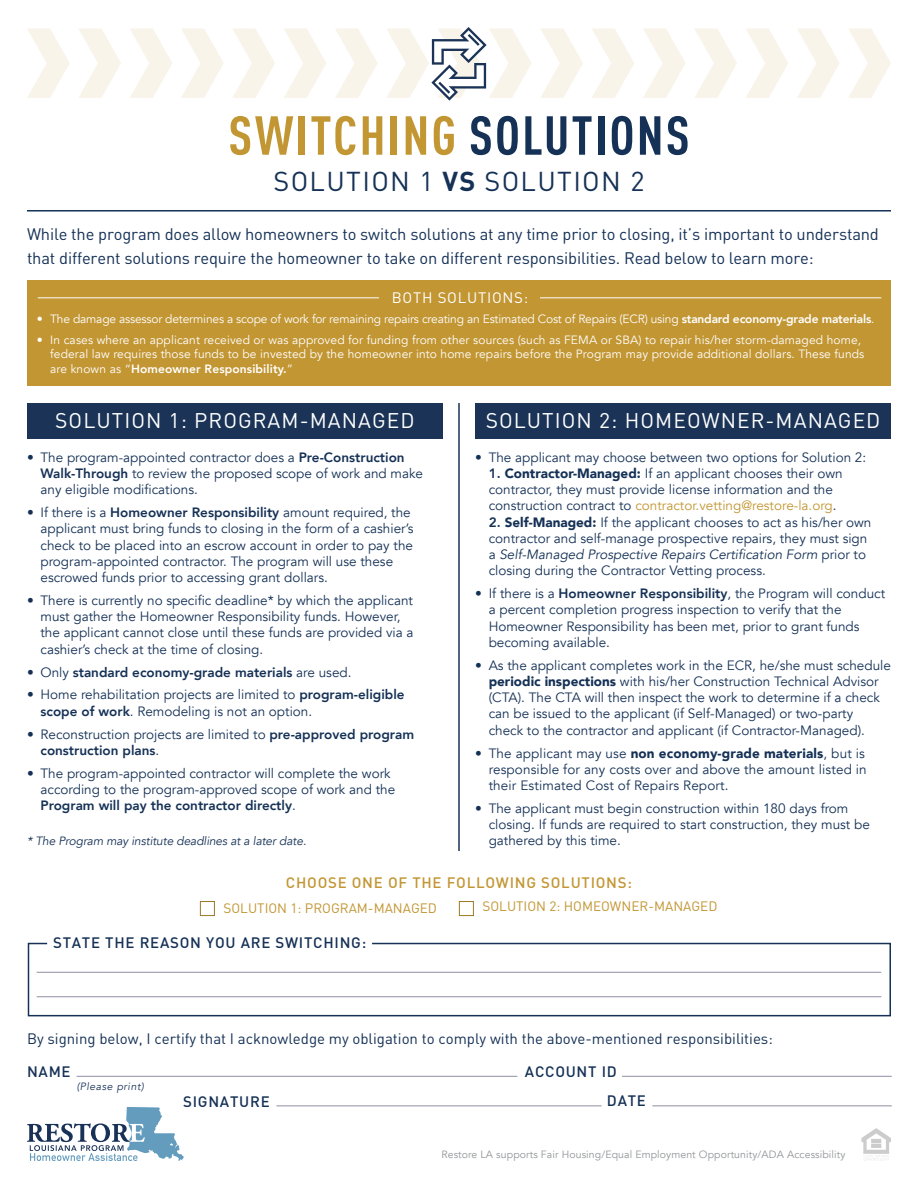
<style>
.page{position:relative;width:918px;height:1188px;background:#fff}
.page>*{position:absolute;margin:0;border:0;box-sizing:border-box;transform-origin:0 0}
.t1{font:700 condensed 54px "DIN Pro";letter-spacing:.04em;color:#c29733}
.t2{font:27px "DIN";letter-spacing:.05em;color:#153156}
.t3{font:21px "DIN";letter-spacing:.05em;color:#fff}
.t4{font:16.5px/24px "DIN";letter-spacing:-.01em;color:#153156}
.t5{font:15px "DIN";color:#153156}
.t6{font:500 15px "DIN";letter-spacing:.05em;color:#153156}
.t7{font:500 15px "DIN";letter-spacing:.05em;color:#c29633}
.t8{font:15px "DIN";letter-spacing:.05em;color:#fff}
.t9{font:13.5px/16.2px "Avenir";color:#153156}
.t10{font:13.5px "DIN";color:#c29633}
.t11{font:800 13.5px "Avenir";color:#153156}
.t12{font:12px/14.4px "Avenir";letter-spacing:.01em;color:#fff}
.t13{font:12px "Avenir";letter-spacing:-.015em;color:#fff}
.t14{font:italic 12px "Avenir";letter-spacing:-.01em;color:#153156}
.Body{font:10.5px "Avenir";letter-spacing:.01em;color:#939598}
.t15{font:italic 10.5px "Avenir";letter-spacing:.05em;color:#1a3357}
.s1{color:#153156}
.s2{font-weight:700}
.s3{font-weight:800}
.s4{font-weight:400}
.s5{font-weight:900}
.s6{color:#c29733}
.s7{font-style:italic}
</style>
<div class="page">
<div style="left:27px;top:281px;width:864px;height:105px;background:#c29633"></div>
<svg style="left:27px;top:29px;width:43px;height:69px"></svg>
<svg style="left:79px;top:29px;width:42px;height:69px"></svg>
<svg style="left:130px;top:29px;width:42px;height:69px"></svg>
<svg style="left:181px;top:29px;width:43px;height:69px"></svg>
<svg style="left:233px;top:29px;width:42px;height:69px"></svg>
<svg style="left:284px;top:29px;width:42px;height:69px"></svg>
<svg style="left:335px;top:29px;width:43px;height:69px"></svg>
<svg style="left:541px;top:29px;width:42px;height:69px"></svg>
<svg style="left:592px;top:29px;width:42px;height:69px"></svg>
<svg style="left:643px;top:29px;width:42px;height:69px"></svg>
<svg style="left:695px;top:29px;width:42px;height:69px"></svg>
<svg style="left:746px;top:29px;width:42px;height:69px"></svg>
<svg style="left:797px;top:29px;width:42px;height:69px"></svg>
<svg style="left:849px;top:29px;width:42px;height:69px"></svg>
<div style="left:27px;top:403px;width:416px;height:36px;background:#1a3357"></div>
<div style="left:475px;top:403px;width:416px;height:36px;background:#1a3357"></div>
<hr style="left:27px;top:210px;width:864px;height:2px;background:#153156">
<hr style="left:77px;top:1076px;width:440px;height:1px;background:#8d8ea3">
<hr style="left:276px;top:1105px;width:326px;height:1px;background:#8d8ea3">
<hr style="left:622px;top:1076px;width:270px;height:1px;background:#8d8ea3">
<hr style="left:652px;top:1105px;width:240px;height:1px;background:#8d8ea3">
<hr style="left:458px;top:403px;width:2px;height:448px;background:#1a3357">
<svg style="left:27px;top:1107px;width:157px;height:54px"></svg>
<svg style="left:861px;top:1128px;width:30px;height:33px"></svg>
<svg style="left:387px;top:27px;width:145px;height:74px"></svg>
<svg style="left:27px;top:942px;width:864px;height:75px"></svg>
<div style="left:200px;top:901px;width:15px;height:15px;background:#fff;border:1px solid #9c7a25"></div>
<div style="left:459px;top:901px;width:15px;height:15px;background:#fff;border:1px solid #9c7a25"></div>
<hr style="left:38px;top:297px;width:341px;height:1px;background:#fff">
<hr style="left:540px;top:297px;width:341px;height:1px;background:#fff">
<p class="t1" style="left:228px;top:95px;width:463px">SWITCHING <span class="s1">SOLUTIONS</span></p>
<p class="t2" style="left:274px;top:164px;width:372px">SOLUTION 1 <span class="s2">VS</span> SOLUTION 2</p>
<p class="t4" style="left:27px;top:221px;width:853px">While the program does allow homeowners to switch solutions at any time prior to closing, it’s important to understand that different solutions require the homeowner to take on different responsibilities. Read below to learn more:</p>
<p class="t8" style="left:392px;top:288px;width:138px">BOTH SOLUTIONS:</p>
<p class="t13" style="left:37px;top:311px;width:839px">• The damage assessor determines a scope of work for remaining repairs creating an Estimated Cost of Repairs (ECR) using <span class="s3">standard economy-grade materials</span>.</p>
<p class="t12" style="left:50px;top:333px;width:816px;text-indent:-14px">• In cases where an applicant received or was approved for funding from other sources (such as FEMA or SBA) to repair his/her storm-damaged home, federal law requires those funds to be invested by the homeowner into home repairs before the Program may provide additional dollars. These funds are known as “<span class="s3">Homeowner Responsibility.</span>”</p>
<p class="t3" style="left:55px;top:408px;width:361px">SOLUTION 1: PROGRAM-MANAGED</p>
<p class="t9" style="left:40px;top:449px;width:384px;text-indent:-14px">• The program-appointed contractor does a <span class="s3">Pre-Construction<br>Walk-Through</span> to review the proposed scope of work and make any eligible modifications.</p>
<p class="t9" style="left:40px;top:505px;width:374px;text-indent:-14px">• If there is a <span class="s3">Homeowner Responsibility</span> amount required, the applicant must bring funds to closing in the form of a cashier’s check to be placed into an escrow account in order to pay the program-appointed contractor. The program will use these escrowed funds prior to accessing grant dollars.</p>
<p class="t9" style="left:40px;top:592px;width:375px;text-indent:-14px">• There is currently no specific deadline* by which the applicant must gather the Homeowner Responsibility funds. However, the applicant cannot close until these funds are provided via a cashier’s check at the time of closing.</p>
<p class="t11" style="left:27px;top:661px;width:326px"><span class="s4">• Only</span> standard economy-grade materials <span class="s4">are used.</span></p>
<p class="t9" style="left:40px;top:687px;width:366px;text-indent:-14px">• Home rehabilitation projects are limited to <span class="s3">program-eligible scope of work</span>. Remodeling is not an option.</p>
<p class="t9" style="left:40px;top:726px;width:375px;text-indent:-14px">• Reconstruction projects are limited to <span class="s3">pre-approved program construction plans</span>.</p>
<p class="t9" style="left:40px;top:765px;width:356px;text-indent:-14px">• The program-appointed contractor will complete the work according to the program-approved scope of work and the<br><span class="s3">Program will pay the contractor directly</span>.</p>
<p class="t14" style="left:27px;top:834px;width:281px">* The Program may institute deadlines at a later date.</p>
<p class="t3" style="left:486px;top:408px;width:396px">SOLUTION 2: HOMEOWNER-MANAGED</p>
<p class="t9" style="left:475px;top:449px;width:393px">• The applicant may choose between two options for Solution 2:</p>
<p class="t9" style="left:489px;top:466px;width:356px"><span class="s3">1.</span> <span class="s5">Contractor-Managed:</span> If an applicant chooses their own contractor, they must provide license information and the construction contract to <span class="s6">contractor.vetting@restore-la.org</span>.</p>
<p class="t9" style="left:489px;top:514px;width:384px"><span class="s3">2.</span> <span class="s5">Self-Managed:</span> If the applicant chooses to act as his/her own contractor and self-manage prospective repairs, they must sign a <span class="s7">Self-Managed Prospective Repairs Certification Form</span> prior to closing during the Contractor Vetting process.</p>
<p class="t9" style="left:489px;top:586px;width:398px;text-indent:-14px">• If there is a <span class="s3">Homeowner Responsibility</span>, the Program will conduct a percent completion progress inspection to verify that the Homeowner Responsibility has been met, prior to grant funds becoming available.</p>
<p class="t9" style="left:489px;top:657px;width:404px;text-indent:-14px">• As the applicant completes work in the ECR, he/she must schedule <span class="s5">periodic inspections</span> with his/her Construction Technical Advisor (CTA). The CTA will then inspect the work to determine if a check can be issued to the applicant (if Self-Managed) or two-party check to the contractor and applicant (if Contractor-Managed).</p>
<p class="t9" style="left:489px;top:745px;width:380px;text-indent:-14px">• The applicant may use <span class="s5">non economy-grade materials</span>, but is responsible for any costs over and above the amount listed in their Estimated Cost of Repairs Report.</p>
<p class="t9" style="left:489px;top:800px;width:383px;text-indent:-14px">• The applicant must begin construction within 180 days from closing. If funds are required to start construction, they must be gathered by this time.</p>
<p class="t7" style="left:286px;top:873px;width:348px">CHOOSE ONE OF THE FOLLOWING SOLUTIONS:</p>
<p class="t10" style="left:224px;top:900px;width:215px">SOLUTION 1: PROGRAM-MANAGED</p>
<p class="t10" style="left:483px;top:898px;width:236px">SOLUTION 2: HOMEOWNER-MANAGED</p>
<p class="t6" style="left:53px;top:933px;width:315px">STATE THE REASON YOU ARE SWITCHING:</p>
<p class="t5" style="left:27px;top:1029px;width:747px">By signing below, I certify that I acknowledge my obligation to comply with the above-mentioned responsibilities:</p>
<p class="t6" style="left:27px;top:1062px;width:45px">NAME</p>
<p class="t15" style="left:77px;top:1080px;width:69px">(Please print)</p>
<p class="t6" style="left:525px;top:1062px;width:94px">ACCOUNT ID</p>
<p class="t6" style="left:183px;top:1092px;width:88px">SIGNATURE</p>
<p class="t6" style="left:607px;top:1091px;width:41px">DATE</p>
<p class="Body" style="left:441px;top:1148px;width:406px">Restore LA supports Fair Housing/Equal Employment Opportunity/ADA Accessibility</p>
</div>
